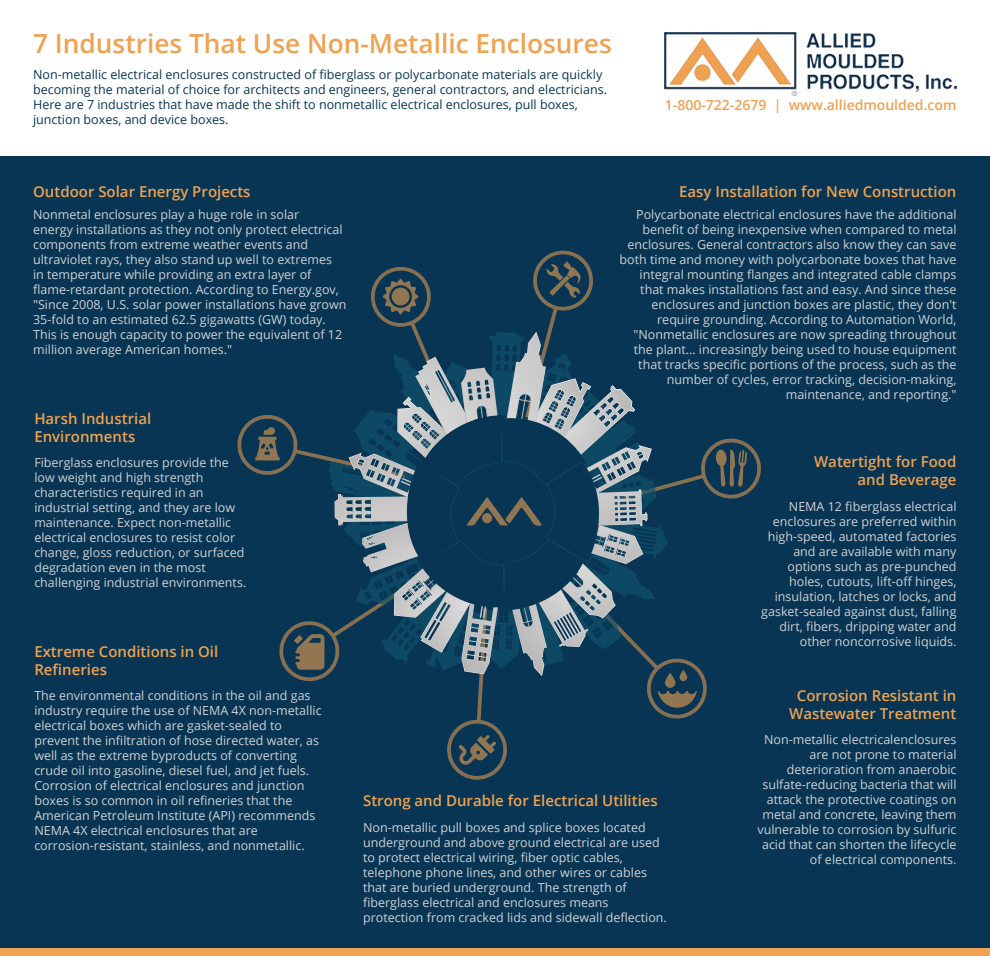
<style>
.page{position:relative;width:990px;height:956px;background:#fff}
.page>*{position:absolute;margin:0;border:0;box-sizing:border-box;transform-origin:0 0}
.t1{font:600 26.25px "Open Sans";color:#efa251}
.t2{font:600 15px/18px "Open Sans";color:#efa251}
.t3{font:600 14px "Open Sans";color:#efa251}
.t4{font:12.5px/15px "Open Sans";color:#d1d2d4}
.t5{font:12.5px/15px "Open Sans";color:#073553}
</style>
<div class="page">
<div style="left:0;top:156px;width:990px;height:792px;background:#073553"></div>
<img style="left:664px;top:33px;width:292px;height:62px">
<div style="left:0;top:948px;width:990px;height:7px;background:#efa251"></div>
<svg style="left:237px;top:250px;width:524px;height:529px"></svg>
<h1 class="t1" style="left:33px;top:25px;width:580px">7 Industries That Use Non-Metallic Enclosures</h1>
<p class="t5" style="left:33px;top:66px;width:575px">Non-metallic electrical enclosures constructed of fiberglass or polycarbonate materials are quickly becoming the material of choice for architects and engineers, general contractors, and electricians.<br>Here are 7 industries that have made the shift to nonmetallic electrical enclosures, pull boxes, junction boxes, and device boxes.</p>
<p class="t3" style="left:665px;top:95px;width:293px">1-800-722-2679 | www.alliedmoulded.com</p>
<p class="t2" style="left:33px;top:182px;width:219px">Outdoor Solar Energy Projects</p>
<p class="t4" style="left:33px;top:206px;width:315px">Nonmetal enclosures play a huge role in solar<br>energy installations as they not only protect electrical components from extreme weather events and ultraviolet rays, they also stand up well to extremes<br>in temperature while providing an extra layer of flame-retardant protection. According to Energy.gov, "Since 2008, U.S. solar power installations have grown 35-fold to an estimated 62.5 gigawatts (GW) today.<br>This is enough capacity to power the equivalent of 12 million average American homes."</p>
<p class="t2" style="left:679px;top:182px;width:279px">Easy Installation for New Construction</p>
<p class="t4" style="left:620px;top:207px;width:338px;text-align:right">Polycarbonate electrical enclosures have the additional benefit of being inexpensive when compared to metal enclosures. General contractors also know they can save both time and money with polycarbonate boxes that have integral mounting flanges and integrated cable clamps that makes installations fast and easy. And since these enclosures and junction boxes are plastic, they don't require grounding. According to Automation World, "Nonmetallic enclosures are now spreading throughout the plant… increasingly being used to house equipment that tracks specific portions of the process, such as the number of cycles, error tracking, decision-making, maintenance, and reporting."</p>
<p class="t2" style="left:34px;top:409px;width:118px">Harsh Industrial<br>Environments</p>
<p class="t4" style="left:34px;top:454px;width:214px">Fiberglass enclosures provide the low weight and high strength characteristics required in an industrial setting, and they are low maintenance. Expect non-metallic electrical enclosures to resist color change, gloss reduction, or surfaced degradation even in the most challenging industrial environments.</p>
<p class="t2" style="left:34px;top:642px;width:186px">Extreme Conditions in Oil<br>Refineries</p>
<p class="t4" style="left:34px;top:687px;width:289px">The environmental conditions in the oil and gas industry require the use of NEMA 4X non-metallic electrical boxes which are gasket-sealed to prevent the infiltration of hose directed water, as well as the extreme byproducts of converting crude oil into gasoline, diesel fuel, and jet fuels.<br>Corrosion of electrical enclosures and junction boxes is so common in oil refineries that the American Petroleum Institute (API) recommends NEMA 4X electrical enclosures that are corrosion-resistant, stainless, and nonmetallic.</p>
<p class="t2" style="left:363px;top:790px;width:296px">Strong and Durable for Electrical Utilities</p>
<p class="t4" style="left:363px;top:819px;width:305px">Non-metallic pull boxes and splice boxes located underground and above ground electrical are used to protect electrical wiring, fiber optic cables, telephone phone lines, and other wires or cables that are buried underground. The strength of fiberglass electrical and enclosures means protection from cracked lids and sidewall deflection.</p>
<p class="t2" style="left:814px;top:452px;width:144px;text-align:right">Watertight for Food and Beverage</p>
<p class="t4" style="left:761px;top:498px;width:197px;text-align:right">NEMA 12 fiberglass electrical enclosures are preferred within high-speed, automated factories and are available with many options such as pre-punched holes, cutouts, lift-off hinges, insulation, latches or locks, and gasket-sealed against dust, falling dirt, fibers, dripping water and other noncorrosive liquids.</p>
<p class="t2" style="left:789px;top:686px;width:169px;text-align:center">Corrosion Resistant in<br>Wastewater Treatment</p>
<p class="t4" style="left:757px;top:731px;width:201px;text-align:right">Non-metallic electricalenclosures are not prone to material deterioration from anaerobic sulfate-reducing bacteria that will attack the protective coatings on metal and concrete, leaving them vulnerable to corrosion by sulfuric acid that can shorten the lifecycle of electrical components.</p>
</div>
